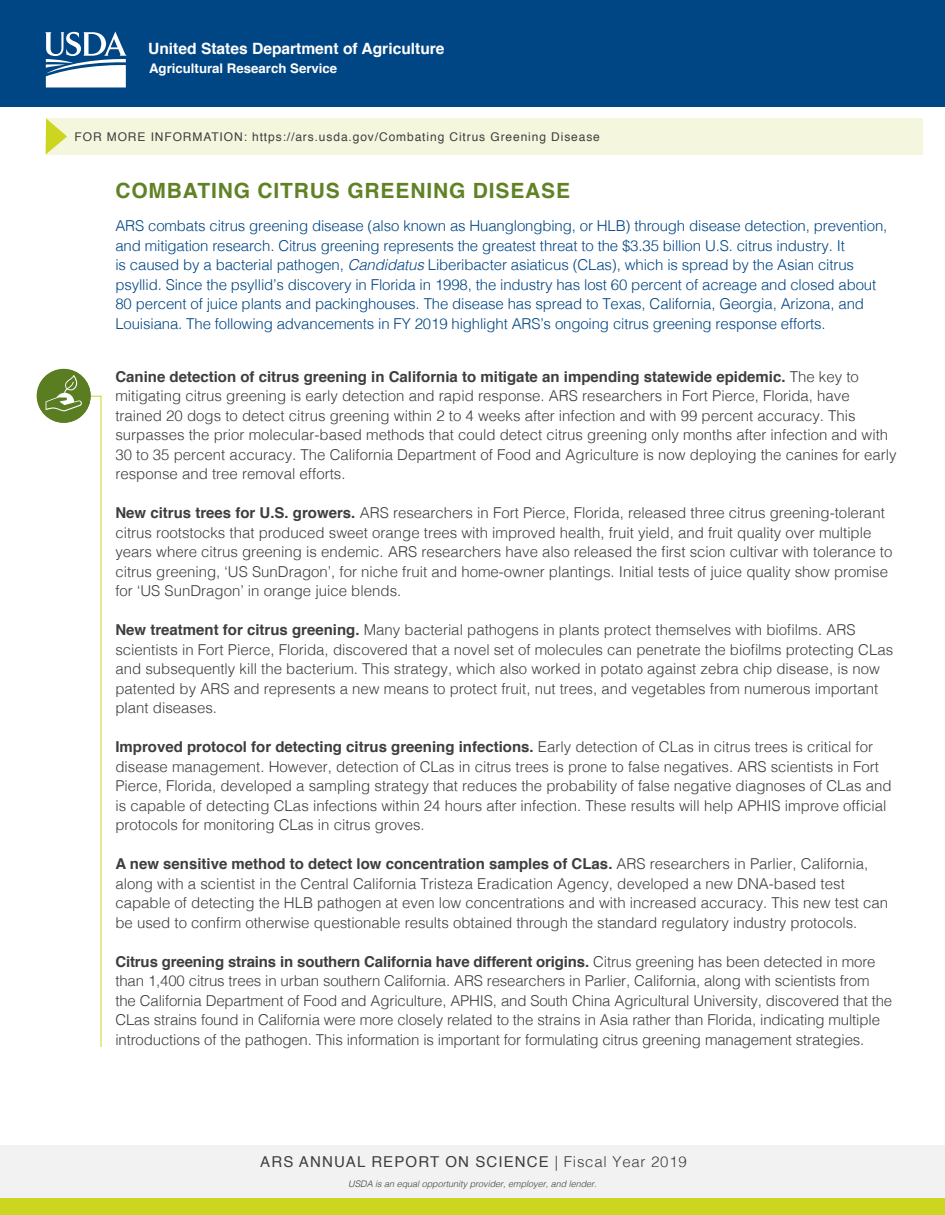
<style>
.page{position:relative;width:945px;height:1215px;background:#fff}
.page>*{position:absolute;margin:0;border:0;box-sizing:border-box;transform-origin:0 0}
.t1{font:700 21px "Helvetica";letter-spacing:.04em;color:#608225}
.t2{font:700 15.6px "Helvetica";color:#fff}
.Body{font:300 15px/19.5px "Helvetica";color:#3e3e3f}
.intro_paragraph{font:300 15px/19.5px "Helvetica";letter-spacing:-.01em;color:#004684}
.t3{font:15px "Helvetica";letter-spacing:.075em;color:#3e3e3f}
.t4{font:700 13.2px "Helvetica";color:#fff}
.t5{font:12px "Helvetica";letter-spacing:.075em;color:#3e3e3f}
.t6{font:italic 300 9px "Helvetica";color:#3e3e3f}
.s1{font-style:italic}
.s2{font-weight:700}
.s3{font-weight:300}
</style>
<div class="page">
<div style="left:0;top:0;width:945px;height:107px;background:#004684"></div>
<div style="left:0;top:1145px;width:945px;height:70px;background:#f2f2f2"></div>
<div style="left:0;top:1198px;width:945px;height:17px;background:#ccd51f"></div>
<svg style="left:45px;top:31px;width:82px;height:56px"></svg>
<div style="left:46px;top:118px;width:876px;height:37px;background:#f4f7dd"></div>
<svg style="left:46px;top:118px;width:21px;height:36px"></svg>
<svg style="left:37px;top:369px;width:65px;height:678px"></svg>
<p class="t2" style="left:148px;top:36px;width:298px">United States Department of Agriculture</p>
<p class="t4" style="left:149px;top:57px;width:190px">Agricultural Research Service</p>
<p class="t5" style="left:75px;top:128px;width:527px">FOR MORE INFORMATION: https://ars.usda.gov/Combating Citrus Greening Disease</p>
<h1 class="t1" style="left:115px;top:174px;width:456px">COMBATING CITRUS GREENING DISEASE</h1>
<p class="intro_paragraph" style="left:115px;top:215px;width:773px">ARS combats citrus greening disease (also known as Huanglongbing, or HLB) through disease detection, prevention, and mitigation research. Citrus greening represents the greatest threat to the $3.35 billion U.S. citrus industry. It<br>is caused by a bacterial pathogen, <span class="s1">Candidatus</span> Liberibacter asiaticus (CLas), which is spread by the Asian citrus psyllid. Since the psyllid’s discovery in Florida in 1998, the industry has lost 60 percent of acreage and closed about 80 percent of juice plants and packinghouses. The disease has spread to Texas, California, Georgia, Arizona, and Louisiana. The following advancements in FY 2019 highlight ARS’s ongoing citrus greening response efforts.</p>
<p class="Body" style="left:115px;top:366px;width:783px"><span class="s2">Canine detection of citrus greening in California to mitigate an impending statewide epidemic.</span> The key to mitigating citrus greening is early detection and rapid response. ARS researchers in Fort Pierce, Florida, have trained 20 dogs to detect citrus greening within 2 to 4 weeks after infection and with 99 percent accuracy. This surpasses the prior molecular-based methods that could detect citrus greening only months after infection and with 30 to 35 percent accuracy. The California Department of Food and Agriculture is now deploying the canines for early response and tree removal efforts.</p>
<p class="Body" style="left:115px;top:502px;width:778px"><span class="s2">New citrus trees for U.S. growers.</span> ARS researchers in Fort Pierce, Florida, released three citrus greening-tolerant citrus rootstocks that produced sweet orange trees with improved health, fruit yield, and fruit quality over multiple years where citrus greening is endemic. ARS researchers have also released the first scion cultivar with tolerance to citrus greening, ‘US SunDragon’, for niche fruit and home-owner plantings. Initial tests of juice quality show promise for ‘US SunDragon’ in orange juice blends.</p>
<p class="Body" style="left:115px;top:619px;width:779px"><span class="s2">New treatment for citrus greening.</span> Many bacterial pathogens in plants protect themselves with biofilms. ARS scientists in Fort Pierce, Florida, discovered that a novel set of molecules can penetrate the biofilms protecting CLas and subsequently kill the bacterium. This strategy, which also worked in potato against zebra chip disease, is now patented by ARS and represents a new means to protect fruit, nut trees, and vegetables from numerous important plant diseases.</p>
<p class="Body" style="left:115px;top:736px;width:778px"><span class="s2">Improved protocol for detecting citrus greening infections.</span> Early detection of CLas in citrus trees is critical for disease management. However, detection of CLas in citrus trees is prone to false negatives. ARS scientists in Fort Pierce, Florida, developed a sampling strategy that reduces the probability of false negative diagnoses of CLas and is capable of detecting CLas infections within 24 hours after infection. These results will help APHIS improve official protocols for monitoring CLas in citrus groves.</p>
<p class="Body" style="left:115px;top:853px;width:774px"><span class="s2">A new sensitive method to detect low concentration samples of CLas.</span> ARS researchers in Parlier, California, along with a scientist in the Central California Tristeza Eradication Agency, developed a new DNA-based test capable of detecting the HLB pathogen at even low concentrations and with increased accuracy. This new test can be used to confirm otherwise questionable results obtained through the standard regulatory industry protocols.</p>
<p class="Body" style="left:115px;top:951px;width:778px"><span class="s2">Citrus greening strains in southern California have different origins.</span> Citrus greening has been detected in more than 1,400 citrus trees in urban southern California. ARS researchers in Parlier, California, along with scientists from the California Department of Food and Agriculture, APHIS, and South China Agricultural University, discovered that the CLas strains found in California were more closely related to the strains in Asia rather than Florida, indicating multiple introductions of the pathogen. This information is important for formulating citrus greening management strategies.</p>
<p class="t3" style="left:260px;top:1150px;width:428px">ARS ANNUAL REPORT ON SCIENCE <span class="s3">| Fiscal Year 2019</span></p>
<p class="t6" style="left:348px;top:1176px;width:250px">USDA is an equal opportunity provider, employer, and lender.</p>
</div>
